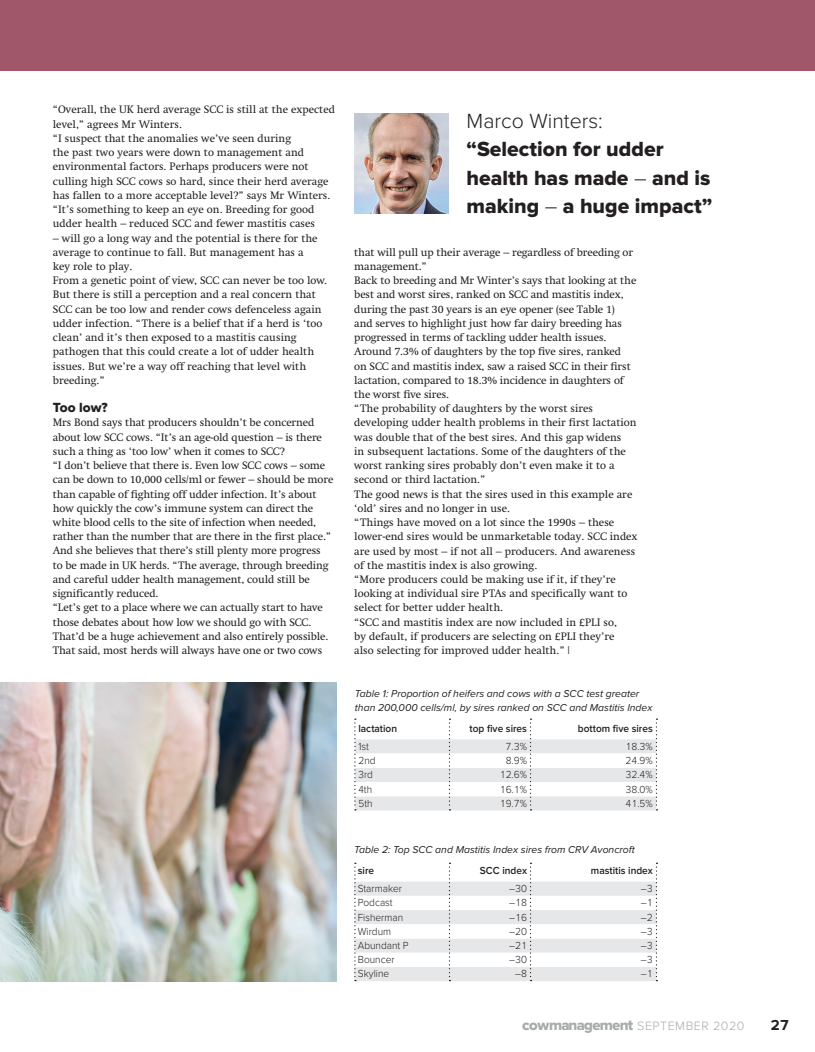
<style>
.page{position:relative;width:815px;height:1052px;background:#fff}
.page>*{position:absolute;margin:0;border:0;box-sizing:border-box;transform-origin:0 0}
.t1{font:21.25px/28.4px "Proxima Nova Extrabld";color:#231f20}
.t2{font:300 21.25px "Proxima Nova";color:#231f20}
.t3{font:15px "Proxima Nova Extrabld";letter-spacing:-.05em;color:#a6acac}
.t4{font:700 15px "Proxima Nova";color:#231f20}
.t5{font:13.75px "Proxima Nova Extrabld";color:#231f20}
.t6{font:11px/14.2px "Swift LT Pro";color:#231f20}
.t7{font:300 10.62px "Proxima Nova";color:#231f20;scale:.95 1}
.t8{font:600 10.62px "Proxima Nova";color:#231f20;scale:.95 1}
.t9{font:italic 10.38px/14.2px "Proxima Nova";color:#231f20}
.s1{font-family:"Proxima Nova";font-weight:300}
.s2{font-family:"Univers LT Pro 45";font-weight:300}
.s3{font-family:"Proxima Nova";font-weight:300;font-size:12.5px}
</style>
<div class="page">
<img style="left:0;top:682px;width:336px;height:299px">
<img style="left:354px;top:113px;width:94px;height:100px">
<div style="left:0;top:0;width:814px;height:71px;background:#a0576a"></div>
<svg style="left:354px;top:718px;width:303px;height:92px"></svg>
<svg style="left:354px;top:862px;width:303px;height:119px"></svg>
<p class="t6" style="left:53px;top:103px;width:283px">“Overall, the UK herd average SCC is still at the expected level,” agrees Mr Winters.<br>“I suspect that the anomalies we’ve seen during<br>the past two years were down to management and environmental factors. Perhaps producers were not culling high SCC cows so hard, since their herd average has fallen to a more acceptable level?” says Mr Winters. “It’s something to keep an eye on. Breeding for good udder health – reduced SCC and fewer mastitis cases</p>
<p class="t6" style="left:53px;top:231px;width:276px">– will go a long way and the potential is there for the average to continue to fall. But management has a<br>key role to play.<br>From a genetic point of view, SCC can never be too low.<br>But there is still a perception and a real concern that SCC can be too low and render cows defenceless again udder infection. “There is a belief that if a herd is ‘too clean’ and it’s then exposed to a mastitis causing pathogen that this could create a lot of udder health issues. But we’re a way off reaching that level with breeding.”</p>
<p class="t5" style="left:53px;top:400px;width:56px">Too low?</p>
<p class="t6" style="left:53px;top:415px;width:282px">Mrs Bond says that producers shouldn’t be concerned about low SCC cows. “It’s an age-old question – is there such a thing as ‘too low’ when it comes to SCC?<br>“I don’t believe that there is. Even low SCC cows – some can be down to 10,000 cells/ml or fewer – should be more than capable of fighting off udder infection. It’s about how quickly the cow’s immune system can direct the white blood cells to the site of infection when needed, rather than the number that are there in the first place.” And she believes that there’s still plenty more progress to be made in UK herds. “The average, through breeding and careful udder health management, could still be significantly reduced.<br>“Let’s get to a place where we can actually start to have those debates about how low we should go with SCC.<br>That’d be a huge achievement and also entirely possible.<br>That said, most herds will always have one or two cows</p>
<h1 class="t2" style="left:466px;top:108px;width:138px">Marco Winters:</h1>
<h1 class="t1" style="left:466px;top:135px;width:247px">“Selection for udder health has made <span class="s1">–</span> and is making <span class="s1">–</span> a huge impact”</h1>
<p class="t6" style="left:354px;top:245px;width:285px">that will pull up their average – regardless of breeding or management.”<br>Back to breeding and Mr Winter’s says that looking at the best and worst sires, ranked on SCC and mastitis index, during the past 30 years is an eye opener (see Table 1)<br>and serves to highlight just how far dairy breeding has progressed in terms of tackling udder health issues.<br>Around 7.3% of daughters by the top five sires, ranked<br>on SCC and mastitis index, saw a raised SCC in their first lactation, compared to 18.3% incidence in daughters of the worst five sires.<br>“The probability of daughters by the worst sires developing udder health problems in their first lactation was double that of the best sires. And this gap widens<br>in subsequent lactations. Some of the daughters of the worst ranking sires probably don’t even make it to a second or third lactation.”<br>The good news is that the sires used in this example are ‘old’ sires and no longer in use.<br>“Things have moved on a lot since the 1990s – these lower-end sires would be unmarketable today. SCC index are used by most – if not all – producers. And awareness of the mastitis index is also growing.<br>“More producers could be making use if it, if they’re looking at individual sire PTAs and specifically want to select for better udder health.<br>“SCC and mastitis index are now included in £PLI so,<br>by default, if producers are selecting on £PLI they’re<br>also selecting for improved udder health.” <span class="s2">l</span></p>
<p class="t9" style="left:355px;top:686px;width:299px">Table 1: Proportion of heifers and cows with a SCC test greater than 200,000 cells/ml, by sires ranked on SCC and Mastitis Index</p>
<p class="t8" style="left:358px;top:722px;width:42px">lactation</p>
<p class="t8" style="left:469px;top:722px;width:62px">top five sires</p>
<p class="t8" style="left:577px;top:722px;width:80px">bottom five sires</p>
<p class="t7" style="left:358px;top:740px;width:13px">1st</p>
<p class="t7" style="left:505px;top:740px;width:24px">7.3%</p>
<p class="t7" style="left:625px;top:740px;width:30px">18.3%</p>
<p class="t7" style="left:358px;top:754px;width:19px">2nd</p>
<p class="t7" style="left:505px;top:754px;width:24px">8.9%</p>
<p class="t7" style="left:625px;top:754px;width:30px">24.9%</p>
<p class="t7" style="left:358px;top:768px;width:17px">3rd</p>
<p class="t7" style="left:499px;top:768px;width:30px">12.6%</p>
<p class="t7" style="left:625px;top:768px;width:30px">32.4%</p>
<p class="t7" style="left:358px;top:783px;width:16px">4th</p>
<p class="t7" style="left:499px;top:783px;width:30px">16.1%</p>
<p class="t7" style="left:625px;top:783px;width:30px">38.0%</p>
<p class="t7" style="left:358px;top:797px;width:16px">5th</p>
<p class="t7" style="left:499px;top:797px;width:30px">19.7%</p>
<p class="t7" style="left:625px;top:797px;width:30px">41.5%</p>
<p class="t9" style="left:354px;top:843px;width:282px">Table 2: Top SCC and Mastitis Index sires from CRV Avoncroft</p>
<p class="t8" style="left:358px;top:864px;width:19px">sire</p>
<p class="t8" style="left:480px;top:864px;width:51px">SCC index</p>
<p class="t8" style="left:590px;top:864px;width:67px">mastitis index</p>
<p class="t7" style="left:358px;top:882px;width:48px">Starmaker</p>
<p class="t7" style="left:509px;top:882px;width:20px">–30</p>
<p class="t7" style="left:640px;top:882px;width:14px">–3</p>
<p class="t7" style="left:358px;top:896px;width:38px">Podcast</p>
<p class="t7" style="left:509px;top:896px;width:20px">–18</p>
<p class="t7" style="left:640px;top:896px;width:14px">–1</p>
<p class="t7" style="left:358px;top:911px;width:49px">Fisherman</p>
<p class="t7" style="left:509px;top:911px;width:20px">–16</p>
<p class="t7" style="left:640px;top:911px;width:14px">–2</p>
<p class="t7" style="left:358px;top:925px;width:37px">Wirdum</p>
<p class="t7" style="left:509px;top:925px;width:20px">–20</p>
<p class="t7" style="left:640px;top:925px;width:14px">–3</p>
<p class="t7" style="left:358px;top:939px;width:55px">Abundant P</p>
<p class="t7" style="left:509px;top:939px;width:20px">–21</p>
<p class="t7" style="left:640px;top:939px;width:14px">–3</p>
<p class="t7" style="left:358px;top:953px;width:40px">Bouncer</p>
<p class="t7" style="left:509px;top:953px;width:20px">–30</p>
<p class="t7" style="left:640px;top:953px;width:14px">–3</p>
<p class="t7" style="left:358px;top:968px;width:34px">Skyline</p>
<p class="t7" style="left:515px;top:968px;width:14px">–8</p>
<p class="t7" style="left:640px;top:968px;width:14px">–1</p>
<h2 class="t3" style="left:522px;top:1016px;width:224px">cowmanagement <span class="s3">SEPTEMBER 2020</span></h2>
<h2 class="t4" style="left:770px;top:1016px;width:19px">27</h2>
</div>
